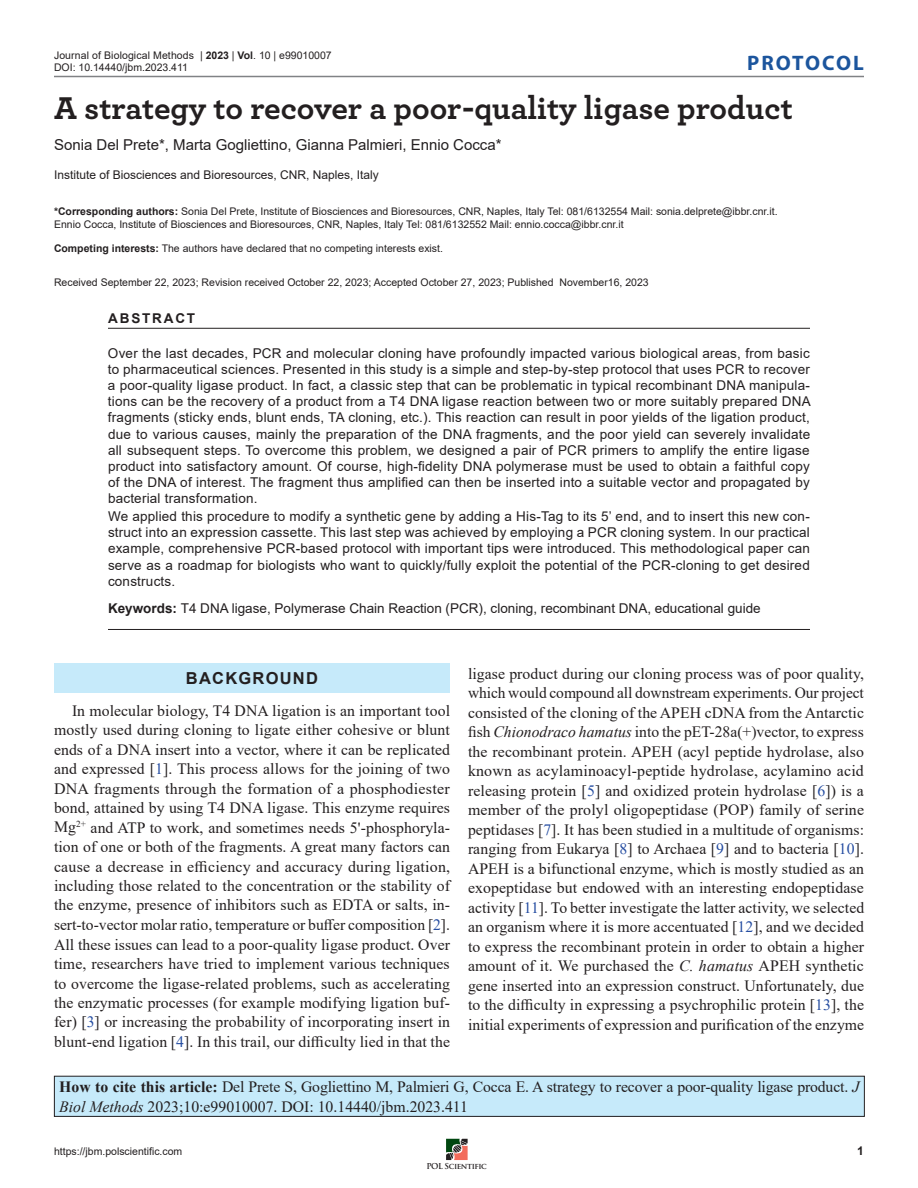
<style>
.page{position:relative;width:918px;height:1188px;background:#fff}
.page>*{position:absolute;margin:0;border:0;box-sizing:border-box;transform-origin:0 0}
.t1{font:700 33px "Archer";color:#231f20}
.t2{font:700 21px "Myriad Pro";letter-spacing:.09em;color:#1c559d}
.t3{font:700 16.5px "Arial";letter-spacing:.075em;color:#231f20}
.t4{font:15.75px/19.5px "Times New Roman";color:#231f20;text-align:justify}
.t5{font:15px "Arial";color:#231f20}
.t6{font:13.5px/16.2px "Arial";letter-spacing:.015em;color:#231f20;text-align:justify}
.t7{font:700 13.5px "Arial";letter-spacing:.135em;color:#231f20}
.t8{font:12px "Arial";color:#231f20}
.t9{font:700 12px "Arial";color:#231f20}
.t10{font:10.5px/12.6px "Arial";color:#231f20}
.t11{font:700 7.95px "Trajan Pro";letter-spacing:-.05em;color:#231f20}
.s1{font-weight:700}
.s2{color:#254da1}
.s3{font-style:italic}
</style>
<div class="page">
<svg style="left:446px;top:1139px;width:22px;height:21px"></svg>
<hr style="left:54px;top:76px;width:810px;height:1px;background:#808285">
<hr style="left:108px;top:328px;width:702px;height:1px;background:#231f20">
<hr style="left:108px;top:629px;width:702px;height:1px;background:#231f20">
<div style="left:54px;top:663px;width:396px;height:30px;background:#c6eafa"></div>
<div style="left:54px;top:1076px;width:810px;height:40px;background:#c6eafa"></div>
<div style="left:54px;top:1076px;width:811px;height:41px;border:1px solid #231f20"></div>
<p class="t10" style="left:54px;top:49px;width:279px">Journal of Biological Methods | <span class="s1">2023</span> | <span class="s1">Vol</span>. 10 | e99010007<br>DOI: 10.14440/jbm.2023.411</p>
<h1 class="t1" style="left:54px;top:81px;width:740px">A strategy to recover a poor-quality ligase product</h1>
<p class="t5" style="left:54px;top:134px;width:449px">Sonia Del Prete*, Marta Gogliettino, Gianna Palmieri, Ennio Cocca*</p>
<p class="t8" style="left:54px;top:166px;width:326px">Institute of Biosciences and Bioresources, CNR, Naples, Italy</p>
<p class="t10" style="left:54px;top:205px;width:725px"><span class="s1">*Corresponding authors:</span> Sonia Del Prete, Institute of Biosciences and Bioresources, CNR, Naples, Italy Tel: 081/6132554 Mail: sonia.delprete@ibbr.cnr.it.<br>Ennio Cocca, Institute of Biosciences and Bioresources, CNR, Naples, Italy Tel: 081/6132552 Mail: ennio.cocca@ibbr.cnr.it</p>
<p class="t10" style="left:54px;top:242px;width:391px"><span class="s1">Competing interests:</span> The authors have declared that no competing interests exist.</p>
<p class="t10" style="left:54px;top:276px;width:596px">Received September 22, 2023; Revision received October 22, 2023; Accepted October 27, 2023; Published November16, 2023</p>
<p class="t7" style="left:108px;top:309px;width:88px">ABSTRACT</p>
<p class="t6" style="left:108px;top:345px;width:704px">Over the last decades, PCR and molecular cloning have profoundly impacted various biological areas, from basic to pharmaceutical sciences. Presented in this study is a simple and step-by-step protocol that uses PCR to recover a poor-quality ligase product. In fact, a classic step that can be problematic in typical recombinant DNA manipula&shy;tions can be the recovery of a product from a T4 DNA ligase reaction between two or more suitably prepared DNA fragments (sticky ends, blunt ends, TA cloning, etc.). This reaction can result in poor yields of the ligation product, due to various causes, mainly the preparation of the DNA fragments, and the poor yield can severely invalidate all subsequent steps. To overcome this problem, we designed a pair of PCR primers to amplify the entire ligase product into satisfactory amount. Of course, high-fidelity DNA polymerase must be used to obtain a faithful copy of the DNA of interest. The fragment thus amplified can then be inserted into a suitable vector and propagated by bacterial transformation.</p>
<p class="t6" style="left:108px;top:508px;width:703px">We applied this procedure to modify a synthetic gene by adding a His-Tag to its 5’ end, and to insert this new con&shy;struct into an expression cassette. This last step was achieved by employing a PCR cloning system. In our practical example, comprehensive PCR-based protocol with important tips were introduced. This methodological paper can serve as a roadmap for biologists who want to quickly/fully exploit the potential of the PCR-cloning to get desired constructs.</p>
<p class="t6" style="left:108px;top:600px;width:654px"><span class="s1">Keywords:</span> T4 DNA ligase, Polymerase Chain Reaction (PCR), cloning, recombinant DNA, educational guide</p>
<h2 class="t2" style="left:747px;top:49px;width:118px">PROTOCOL</h2>
<p class="t3" style="left:186px;top:667px;width:134px">BACKGROUND</p>
<p class="t4" style="left:54px;top:700px;width:398px;text-indent:18px">In molecular biology, T4 DNA ligation is an important tool mostly used during cloning to ligate either cohesive or blunt ends of a DNA insert into a vector, where it can be replicated and expressed [<span class="s2">1</span>]. This process allows for the joining of two DNA fragments through the formation of a phosphodiester bond, attained by using T4 DNA ligase. This enzyme requires Mg<sup>2+</sup> and ATP to work, and sometimes needs 5'-phosphoryla&shy;tion of one or both of the fragments. A great many factors can cause a decrease in efficiency and accuracy during ligation, including those related to the concentration or the stability of the enzyme, presence of inhibitors such as EDTA or salts, in&shy;sert-to-vector molar ratio, temperature or buffer composition [<span class="s2">2</span>].<br>All these issues can lead to a poor-quality ligase product. Over time, researchers have tried to implement various techniques to overcome the ligase-related problems, such as accelerating the enzymatic processes (for example modifying ligation buf&shy;fer) [<span class="s2">3</span>] or increasing the probability of incorporating insert in blunt-end ligation [<span class="s2">4</span>]. In this trail, our difficulty lied in that the</p>
<p class="t4" style="left:468px;top:663px;width:398px">ligase product during our cloning process was of poor quality, which would compound all downstream experiments. Our project consisted of the cloning of the APEH cDNA from the Antarctic fish <span class="s3">Chionodraco hamatus</span> into the pET-28a(+)vector, to express the recombinant protein. APEH (acyl peptide hydrolase, also known as acylaminoacyl-peptide hydrolase, acylamino acid releasing protein [<span class="s2">5</span>] and oxidized protein hydrolase [<span class="s2">6</span>]) is a member of the prolyl oligopeptidase (POP) family of serine peptidases [<span class="s2">7</span>]. It has been studied in a multitude of organisms: ranging from Eukarya [<span class="s2">8</span>] to Archaea [<span class="s2">9</span>] and to bacteria [<span class="s2">10</span>].<br>APEH is a bifunctional enzyme, which is mostly studied as an exopeptidase but endowed with an interesting endopeptidase activity [<span class="s2">11</span>]. To better investigate the latter activity, we selected an organism where it is more accentuated [<span class="s2">12</span>], and we decided to express the recombinant protein in order to obtain a higher amount of it. We purchased the <span class="s3">C. hamatus</span> APEH synthetic gene inserted into an expression construct. Unfortunately, due to the difficulty in expressing a psychrophilic protein [<span class="s2">13</span>], the initial experiments of expression and purification of the enzyme</p>
<p class="t4" style="left:59px;top:1076px;width:802px"><span class="s1">How to cite this article:</span> Del Prete S, Gogliettino M, Palmieri G, Cocca E. A strategy to recover a poor-quality ligase product. <span class="s3">J<br>Biol Methods</span> 2023;10:e99010007. DOI: 10.14440/jbm.2023.411</p>
<p class="t10" style="left:54px;top:1145px;width:130px">https://jbm.polscientific.com</p>
<p class="t9" style="left:857px;top:1142px;width:8px">1</p>
<p class="t11" style="left:427px;top:1161px;width:62px">POL Scientific</p>
</div>
